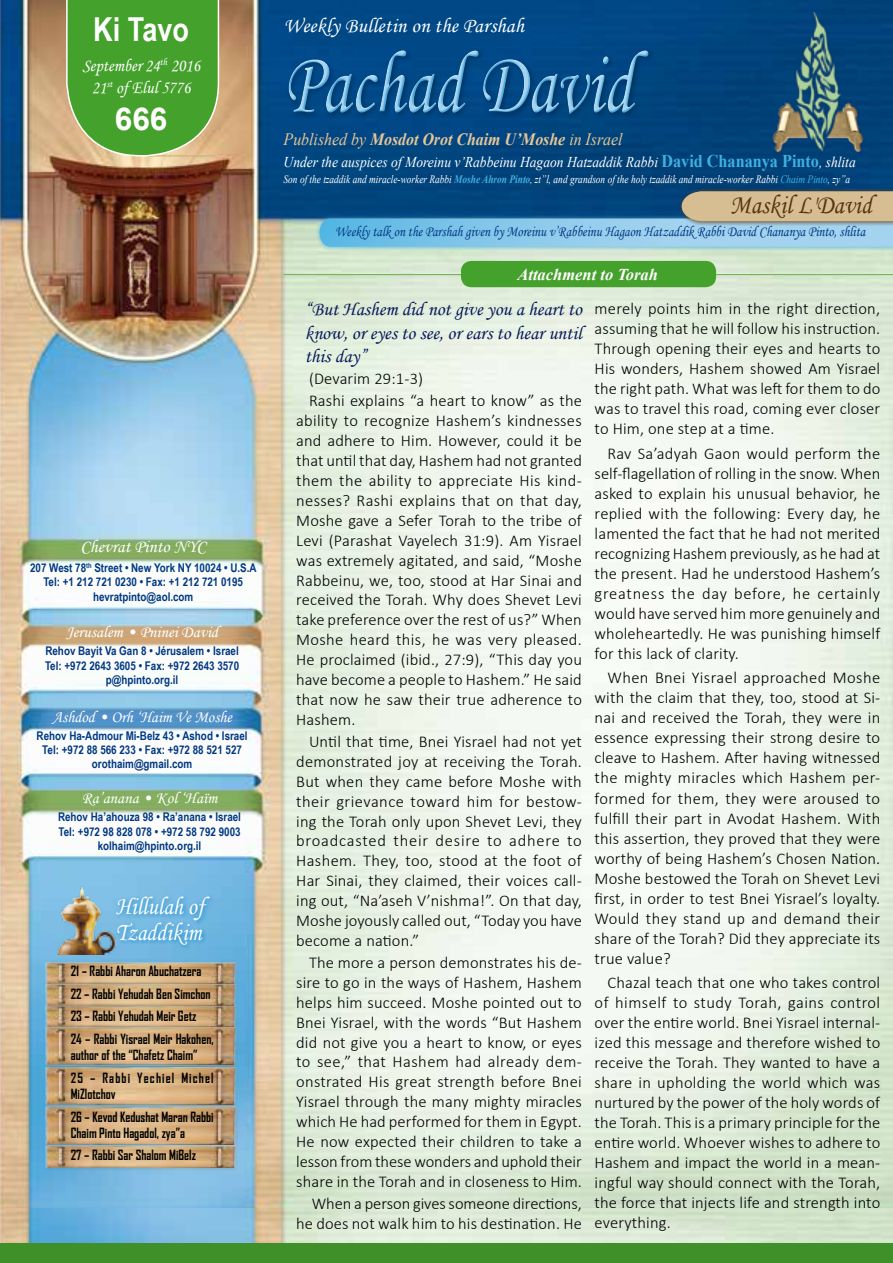
<style>
.page{position:relative;width:893px;height:1263px;background:#fff}
.page>*{position:absolute;margin:0;border:0;box-sizing:border-box;transform-origin:0 0}
.t1{font:88.5px "Monotype Corsiva";color:#a3d3ef;scale:.78 1}
.t2{font:700 33px "Arial Narrow";color:#fff}
.t3{font:700 31.5px "Arial";color:#fff}
.t4{font:27px "Monotype Corsiva";letter-spacing:.01em;color:#563412;scale:.9 1}
.t5{font:25.5px/26.2px "Monotype Corsiva";color:#fff;scale:.89 1}
.t6{font:21px "Monotype Corsiva";letter-spacing:.01em;color:#fff}
.t7{font:19.5px/23.5px "Monotype Corsiva";color:#0a1b5a;text-align:justify}
.t8{font:18px/21.6px "Monotype Corsiva";color:#fff;text-align:center;scale:.92 1}
.t9{font:18px "Monotype Corsiva";color:#fff}
.t10{font:18px "Monotype Corsiva";letter-spacing:.01em;color:#563412;scale:.9 1}
.t11{font:italic 700 17.25px "Times New Roman";color:#e9c796;scale:.92 1}
.t12{font:300 16.5px/20.1px "Calibri";letter-spacing:.01em;color:#000;text-align:justify}
.t13{font:16.5px "Monotype Corsiva";color:#fff}
.t14{font:italic 700 16.5px "Times New Roman";color:#fff}
.t15{font:15px "Monotype Corsiva";color:#003882;scale:.87 1}
.t16{font:italic 15px "Times New Roman";color:#fff;scale:.9 1}
.t17{font:700 13.5px/22.6px "Agency FB";color:#000;scale:.92 1}
.t18{font:700 12px/14.4px "Arial Narrow";color:#003882;text-align:center}
.t19{font:italic 11.4px "Times New Roman";color:#fff;scale:.82 1}
.s1{font-weight:400}
.s2{font-weight:700;font-style:normal;font-size:18px;color:#3fb1e1}
.s3{font-weight:700;color:#3fb1e1}
.s4{color:#3fb1e1}
</style>
<div class="page">
<img style="left:0;top:0;width:893px;height:1209px">
<img style="left:0;top:1209px;width:893px;height:34px">
<img style="left:771px;top:13px;width:95px;height:164px">
<div style="left:315px;top:215px;width:578px;height:37px;background:#3fb1e1;opacity:.75"></div>
<svg style="left:319px;top:219px;width:11px;height:28px"></svg>
<svg style="left:65px;top:0;width:155px;height:157px;background:#58a53a"></svg>
<div style="left:286px;top:48px;width:369px;height:72px;background:#004581"></div>
<div style="left:286px;top:48px;width:364px;height:67px;background:#004887"></div>
<div style="left:288px;top:51px;width:362px;height:65px;background:#3fb1e1;opacity:.75"></div>
<img style="left:41px;top:963px;width:198px;height:102px">
<hr style="left:283px;top:274px;width:610px;height:1px;background:#71b04f">
<img style="left:56px;top:884px;width:60px;height:70px">
<div style="left:113px;top:894px;width:102px;height:56px;background:#0080c6;opacity:.75"></div>
<div style="left:461px;top:261px;width:255px;height:26px;background:#44a12b;border-radius:11px"></div>
<div style="left:678px;top:187px;width:215px;height:39px;background:#673e16;opacity:.6"></div>
<div style="left:682px;top:191px;width:211px;height:30px;background:#d7be92"></div>
<img style="left:42px;top:1107px;width:197px;height:60px">
<div style="left:0;top:1243px;width:893px;height:20px;background:#409029"></div>
<div style="left:43px;top:1064px;width:197px;height:46px;background:#673e16;opacity:.2"></div>
<img style="left:41px;top:1067px;width:197px;height:38px">
<div style="left:44px;top:1004px;width:194px;height:27px;background:#673e16;opacity:.2"></div>
<div style="left:44px;top:982px;width:194px;height:27px;background:#673e16;opacity:.2"></div>
<div style="left:44px;top:1144px;width:195px;height:27px;background:#673e16;opacity:.2"></div>
<div style="left:44px;top:960px;width:195px;height:27px;background:#673e16;opacity:.2"></div>
<h2 class="t2" style="left:93px;top:4px;width:97px">Ki Tavo</h2>
<p class="t8" style="left:82px;top:55px;width:129px">September 24<sup>th</sup> 2016<br>21<sup>st</sup> of Elul 5776</p>
<h3 class="t3" style="left:115px;top:97px;width:54px">666</h3>
<p class="t9" style="left:81px;top:536px;width:127px">Chevrat Pinto NYC</p>
<p class="t18" style="left:30px;top:560px;width:228px">207 West 78<sup>th</sup> Street • New York NY 10024 • U.S.A<br>Tel: +1 212 721 0230 • Fax: +1 212 721 0195 hevratpinto@aol.com</p>
<p class="t13" style="left:66px;top:622px;width:154px">Jerusalem • Pninei David</p>
<p class="t18" style="left:45px;top:643px;width:196px">Rehov Bayit Va Gan 8 • Jérusalem • Israel<br>Tel: +972 2643 3605 • Fax: +972 2643 3570 p@hpinto.org.il</p>
<p class="t13" style="left:52px;top:706px;width:181px">Ashdod • Orh ‘Haim Ve Moshe</p>
<p class="t18" style="left:37px;top:727px;width:213px">Rehov Ha-Admour Mi-Belz 43 • Ashod • Israel<br>Tel: +972 88 566 233 • Fax: +972 88 521 527 orothaim@gmail.com</p>
<p class="t13" style="left:82px;top:788px;width:137px">Ra’anana • Kol ‘Haïm</p>
<p class="t18" style="left:58px;top:809px;width:184px">Rehov Ha’ahouza 98 • Ra’anana • Israel<br>Tel: +972 98 828 078 • +972 58 792 9003 kolhaim@hpinto.org.il</p>
<h3 class="t5" style="left:116px;top:893px;width:101px">Hillulah of<br>Tzaddikim</h3>
<p class="t17" style="left:71px;top:959px;width:157px">21 – Rabbi Aharon Abuchatzera<br>22 – Rabbi Yehudah Ben Simchon<br>23 – Rabbi Yehudah Meir Getz<br>24 – Rabbi Yisrael Meir Hakohen,</p>
<p class="t17" style="left:71px;top:1043px;width:157px">author of the “Chafetz Chaim”<br>25 – Rabbi Yechiel Michel</p>
<p class="t17" style="left:71px;top:1082px;width:157px">MiZlotchov<br>26 – Kevod Kedushat Maran Rabbi</p>
<p class="t17" style="left:71px;top:1121px;width:138px">Chaim Pinto Hagadol, zya”a<br>27 – Rabbi Sar Shalom MiBelz</p>
<p class="t6" style="left:284px;top:13px;width:242px">Weekly Bulletin on the Parshah</p>
<h1 class="t1" style="left:284px;top:30px;width:449px">Pachad David</h1>
<p class="t11" style="left:284px;top:127px;width:370px"><span class="s1">Published by</span> Mosdot Orot Chaim U’Moshe <span class="s1">in Israel</span></p>
<p class="t16" style="left:284px;top:151px;width:637px">Under the auspices of Moreinu v’Rabbeinu Hagaon Hatzaddik Rabbi <span class="s2">David Chananya Pinto</span>, shlita</p>
<p class="t19" style="left:284px;top:171px;width:692px">Son of the tzaddik and miracle-worker Rabbi <span class="s3">Moshe Ahron Pinto</span>, zt”l, and grandson of the holy tzaddik and miracle-worker Rabbi <span class="s4">Chaim Pinto</span>, zy”a</p>
<p class="t10" style="left:740px;top:191px;width:148px">MASKIL LÉDAVID</p>
<h3 class="t4" style="left:730px;top:189px;width:159px">Maskil L'David</h3>
<p class="t15" style="left:335px;top:223px;width:611px">Weekly talk on the Parshah given by Moreinu v’Rabbeinu Hagaon Hatzaddik Rabbi David Chananya Pinto, shlita</p>
<p class="t14" style="left:517px;top:263px;width:142px">Attachment to Torah</p>
<p class="t7" style="left:305px;top:298px;width:279px">“But Hashem did not give you a heart to know, or eyes to see, or ears to hear until this day”</p>
<p class="t12" style="left:309px;top:368px;width:274px;line-height:22px">(Devarim 29:1-3)<br>Rashi explains “a heart to know” as the</p>
<p class="t12" style="left:296px;top:411px;width:287px">ability to recognize Hashem’s kindnesses and adhere to Him. However, could it be that until that day, Hashem had not granted them the ability to appreciate His kind&shy;nesses? Rashi explains that on that day, Moshe gave a Sefer Torah to the tribe of Levi (Parashat Vayelech 31:9). Am Yisrael was extremely agitated, and said, “Moshe Rabbeinu, we, too, stood at Har Sinai and received the Torah. Why does Shevet Levi take preference over the rest of us?” When Moshe heard this, he was very pleased.<br>He proclaimed (ibid., 27:9), “This day you have become a people to Hashem.” He said that now he saw their true adherence to Hashem.</p>
<p class="t12" style="left:296px;top:731px;width:287px;text-indent:13px">Until that time, Bnei Yisrael had not yet demonstrated joy at receiving the Torah.<br>But when they came before Moshe with their grievance toward him for bestow&shy;ing the Torah only upon Shevet Levi, they broadcasted their desire to adhere to Hashem. They, too, stood at the foot of Har Sinai, they claimed, their voices call&shy;ing out, “Na’aseh V’nishma!”. On that day, Moshe joyously called out, “Today you have become a nation.”</p>
<p class="t12" style="left:296px;top:952px;width:287px;text-indent:13px">The more a person demonstrates his de&shy;sire to go in the ways of Hashem, Hashem helps him succeed. Moshe pointed out to Bnei Yisrael, with the words “But Hashem did not give you a heart to know, or eyes to see,” that Hashem had already dem&shy;onstrated His great strength before Bnei Yisrael through the many mighty miracles which He had performed for them in Egypt.<br>He now expected their children to take a lesson from these wonders and uphold their share in the Torah and in closeness to Him.</p>
<p class="t12" style="left:296px;top:1193px;width:287px;text-align:right">When a person gives someone directions, he does not walk him to his destination. He</p>
<p class="t12" style="left:595px;top:298px;width:287px">merely points him in the right direction, assuming that he will follow his instruction.<br>Through opening their eyes and hearts to His wonders, Hashem showed Am Yisrael the right path. What was left for them to do was to travel this road, coming ever closer to Him, one step at a time.</p>
<p class="t12" style="left:595px;top:443px;width:287px;text-indent:13px">Rav Sa’adyah Gaon would perform the self-flagellation of rolling in the snow. When asked to explain his unusual behavior, he replied with the following: Every day, he lamented the fact that he had not merited recognizing Hashem previously, as he had at the present. Had he understood Hashem’s greatness the day before, he certainly would have served him more genuinely and wholeheartedly. He was punishing himself for this lack of clarity.</p>
<p class="t12" style="left:595px;top:668px;width:287px;text-indent:13px">When Bnei Yisrael approached Moshe with the claim that they, too, stood at Si&shy;nai and received the Torah, they were in essence expressing their strong desire to cleave to Hashem. After having witnessed the mighty miracles which Hashem per&shy;formed for them, they were aroused to fulfill their part in Avodat Hashem. With this assertion, they proved that they were worthy of being Hashem’s Chosen Nation.<br>Moshe bestowed the Torah on Shevet Levi first, in order to test Bnei Yisrael’s loyalty.<br>Would they stand up and demand their share of the Torah? Did they appreciate its true value?</p>
<p class="t12" style="left:595px;top:972px;width:287px;text-indent:13px">Chazal teach that one who takes control of himself to study Torah, gains control over the entire world. Bnei Yisrael internal&shy;ized this message and therefore wished to receive the Torah. They wanted to have a share in upholding the world which was nurtured by the power of the holy words of the Torah. This is a primary principle for the entire world. Whoever wishes to adhere to Hashem and impact the world in a mean&shy;ingful way should connect with the Torah, the force that injects life and strength into everything.</p>
</div>
